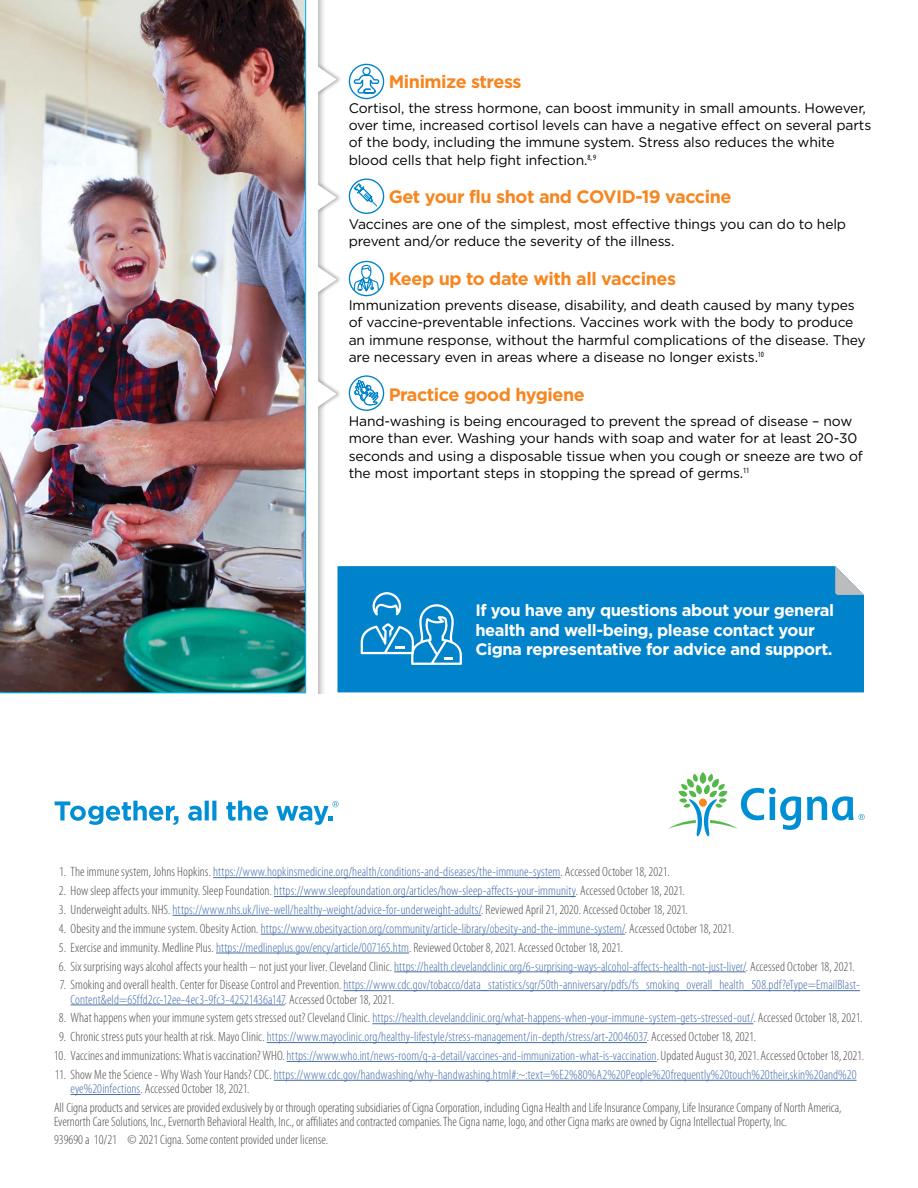
<style>
.page{position:relative;width:918px;height:1188px;background:#fff}
.page>*{position:absolute;margin:0;border:0;box-sizing:border-box;transform-origin:0 0}
.t1{font:700 18px "Gotham";letter-spacing:-.025em;color:#f6861f}
.t2{font:700 16.5px/19.5px "Gotham";letter-spacing:-.025em;color:#fff}
.t3{font:13.8px/17.2px "Gotham";letter-spacing:-.01em;color:#000}
.t4{font:300 condensed 13.5px/14.2px "Myriad Pro";letter-spacing:.005em;color:#456da9}
.t5{font:300 condensed 13.5px/14.2px "Myriad Pro";color:#4d4d4f}
.s1{color:#4d4d4f}
.s2{color:#456da9}
</style>
<div class="page">
<div style="left:316px;top:63px;width:26px;height:34px;background:#000;opacity:.3"></div>
<svg style="left:316px;top:66px;width:21px;height:27px"></svg>
<div style="left:316px;top:181px;width:26px;height:34px;background:#000;opacity:.3"></div>
<svg style="left:316px;top:184px;width:21px;height:27px"></svg>
<div style="left:316px;top:263px;width:26px;height:34px;background:#000;opacity:.3"></div>
<svg style="left:316px;top:266px;width:21px;height:27px"></svg>
<div style="left:316px;top:377px;width:26px;height:34px;background:#000;opacity:.3"></div>
<svg style="left:316px;top:380px;width:21px;height:28px"></svg>
<div style="left:349px;top:64px;width:35px;height:35px;border:1px solid #0083ca;border-radius:50%"></div>
<svg style="left:353px;top:66px;width:27px;height:28px"></svg>
<div style="left:349px;top:178px;width:35px;height:36px;border:1px solid #0083ca;border-radius:50%"></div>
<svg style="left:353px;top:182px;width:25px;height:25px"></svg>
<div style="left:349px;top:261px;width:35px;height:35px;border:1px solid #0083ca;border-radius:50%"></div>
<svg style="left:353px;top:264px;width:27px;height:33px"></svg>
<div style="left:349px;top:375px;width:35px;height:36px;border:1px solid #0083ca;border-radius:50%"></div>
<svg style="left:354px;top:379px;width:25px;height:29px"></svg>
<img style="left:0;top:0;width:306px;height:693px">
<hr style="left:213px;top:877px;width:348px;height:1px;background:#456da9">
<hr style="left:274px;top:896px;width:302px;height:1px;background:#456da9">
<hr style="left:173px;top:915px;width:308px;height:1px;background:#456da9">
<hr style="left:261px;top:934px;width:364px;height:1px;background:#456da9">
<hr style="left:216px;top:953px;width:193px;height:1px;background:#456da9">
<hr style="left:394px;top:971px;width:352px;height:1px;background:#456da9">
<hr style="left:344px;top:990px;width:516px;height:1px;background:#456da9">
<hr style="left:70px;top:1005px;width:215px;height:1px;background:#456da9">
<hr style="left:372px;top:1023px;width:381px;height:1px;background:#456da9">
<hr style="left:267px;top:1042px;width:380px;height:1px;background:#456da9">
<hr style="left:287px;top:1061px;width:370px;height:1px;background:#456da9">
<hr style="left:274px;top:1080px;width:583px;height:1px;background:#456da9">
<hr style="left:70px;top:1094px;width:70px;height:1px;background:#456da9">
<div style="left:338px;top:566px;width:526px;height:126px;background:#0083ca"></div>
<svg style="left:835px;top:566px;width:29px;height:29px"></svg>
<svg style="left:361px;top:592px;width:101px;height:73px;background:#319ad4"></svg>
<svg style="left:669px;top:772px;width:196px;height:64px"></svg>
<svg style="left:55px;top:801px;width:123px;height:24px"></svg>
<svg style="left:188px;top:801px;width:28px;height:20px"></svg>
<svg style="left:226px;top:801px;width:42px;height:20px"></svg>
<svg style="left:276px;top:801px;width:63px;height:24px"></svg>
<h1 class="t1" style="left:389px;top:69px;width:134px">Minimize stress</h1>
<p class="t3" style="left:349px;top:99px;width:524px">Cortisol, the stress hormone, can boost immunity in small amounts. However, over time, increased cortisol levels can have a negative effect on several parts of the body, including the immune system. Stress also reduces the white blood cells that help fight infection.<sup>8,</sup> <sup>9</sup></p>
<h1 class="t1" style="left:389px;top:185px;width:344px">Get your flu shot and COVID-19 vaccine</h1>
<p class="t3" style="left:349px;top:215px;width:499px">Vaccines are one of the simplest, most effective things you can do to help prevent and/or reduce the severity of the illness.</p>
<h1 class="t1" style="left:389px;top:267px;width:289px">Keep up to date with all vaccines</h1>
<p class="t3" style="left:349px;top:296px;width:519px">Immunization prevents disease, disability, and death caused by many types of vaccine-preventable infections. Vaccines work with the body to produce an immune response, without the harmful complications of the disease. They are necessary even in areas where a disease no longer exists.<sup>10</sup></p>
<h1 class="t1" style="left:389px;top:382px;width:198px">Practice good hygiene</h1>
<p class="t3" style="left:349px;top:412px;width:516px">Hand-washing is being encouraged to prevent the spread of disease – now more than ever. Washing your hands with soap and water for at least 20-30 seconds and using a disposable tissue when you cough or sneeze are two of the most important steps in stopping the spread of germs.<sup>11</sup></p>
<p class="t2" style="left:475px;top:601px;width:360px">If you have any questions about your general health and well-being, please contact your<br>Cigna representative for advice and support.</p>
<p class="t4" style="left:59px;top:865px;width:612px"><span class="s1">1. The immune system, Johns Hopkins.</span> https://www.hopkinsmedicine.org/health/conditions-and-diseases/the-immune-system<span class="s1">. Accessed October 18, 2021.</span></p>
<p class="t4" style="left:59px;top:884px;width:628px"><span class="s1">2. How sleep affects your immunity. Sleep Foundation.</span> https://www.sleepfoundation.org/articles/how-sleep-affects-your-immunity<span class="s1">. Accessed October 18, 2021.</span></p>
<p class="t4" style="left:59px;top:903px;width:630px"><span class="s1">3. Underweight adults. NHS.</span> https://www.nhs.uk/live-well/healthy-weight/advice-for-underweight-adults/<span class="s1">. Reviewed April 21, 2020. Accessed October 18, 2021.</span></p>
<p class="t4" style="left:59px;top:922px;width:677px"><span class="s1">4. Obesity and the immune system. Obesity Action.</span> https://www.obesityaction.org/community/article-library/obesity-and-the-immune-system/<span class="s1">. Accessed October 18, 2021.</span></p>
<p class="t5" style="left:59px;top:940px;width:566px">5. Exercise and immunity. Medline Plus. <span class="s2">https://medlineplus.gov/ency/article/007165.htm</span>. Reviewed October 8, 2021. Accessed October 18, 2021.</p>
<p class="t5" style="left:59px;top:959px;width:798px">6. Six surprising ways alcohol affects your health – not just your liver. Cleveland Clinic. <span class="s2">https://health.clevelandclinic.org/6-surprising-ways-alcohol-affects-health-not-just-liver/</span>. Accessed October 18, 2021.</p>
<p class="t4" style="left:71px;top:978px;width:791px;text-indent:-11px"><span class="s1">7. Smoking and overall health. Center for Disease Control and Prevention.</span> https://www.cdc.gov/tobacco/data_statistics/sgr/50th-anniversary/pdfs/fs_smoking_overall_health_508.pdf?eType=EmailBlast-<br>Content&amp;eId=65ffd2cc-12ee-4ec3-9fc3-42521436a147<span class="s1">. Accessed October 18, 2021.</span></p>
<p class="t4" style="left:59px;top:1011px;width:805px"><span class="s1">8. What happens when your immune system gets stressed out? Cleveland Clinic.</span> https://health.clevelandclinic.org/what-happens-when-your-immune-system-gets-stressed-out/<span class="s1">. Accessed October 18, 2021.</span></p>
<p class="t4" style="left:59px;top:1030px;width:698px"><span class="s1">9. Chronic stress puts your health at risk. Mayo Clinic.</span> https://www.mayoclinic.org/healthy-lifestyle/stress-management/in-depth/stress/art-20046037<span class="s1">. Accessed October 18, 2021.</span></p>
<p class="t5" style="left:54px;top:1049px;width:812px">10. Vaccines and immunizations: What is vaccination? WHO. <span class="s2">https://www.who.int/news-room/q-a-detail/vaccines-and-immunization-what-is-vaccination</span>. Updated August 30, 2021. Accessed October 18, 2021.</p>
<p class="t4" style="left:70px;top:1068px;width:788px;text-indent:-16px"><span class="s1">11. Show Me the Science - Why Wash Your Hands? CDC.</span> https://www.cdc.gov/handwashing/why-handwashing.html#:~:text=%E2%80%A2%20People%20frequently%20touch%20their,skin%20and%20 eye%20infections<span class="s1">. Accessed October 18, 2021.</span></p>
<p class="t5" style="left:54px;top:1100px;width:789px">All Cigna products and services are provided exclusively by or through operating subsidiaries of Cigna Corporation, including Cigna Health and Life Insurance Company, Life Insurance Company of North America,<br>Evernorth Care Solutions, Inc., Evernorth Behavioral Health, Inc., or affiliates and contracted companies. The Cigna name, logo, and other Cigna marks are owned by Cigna Intellectual Property, Inc.</p>
<p class="t5" style="left:54px;top:1133px;width:276px">939690 a 10/21 © 2021 Cigna. Some content provided under license.</p>
</div>
